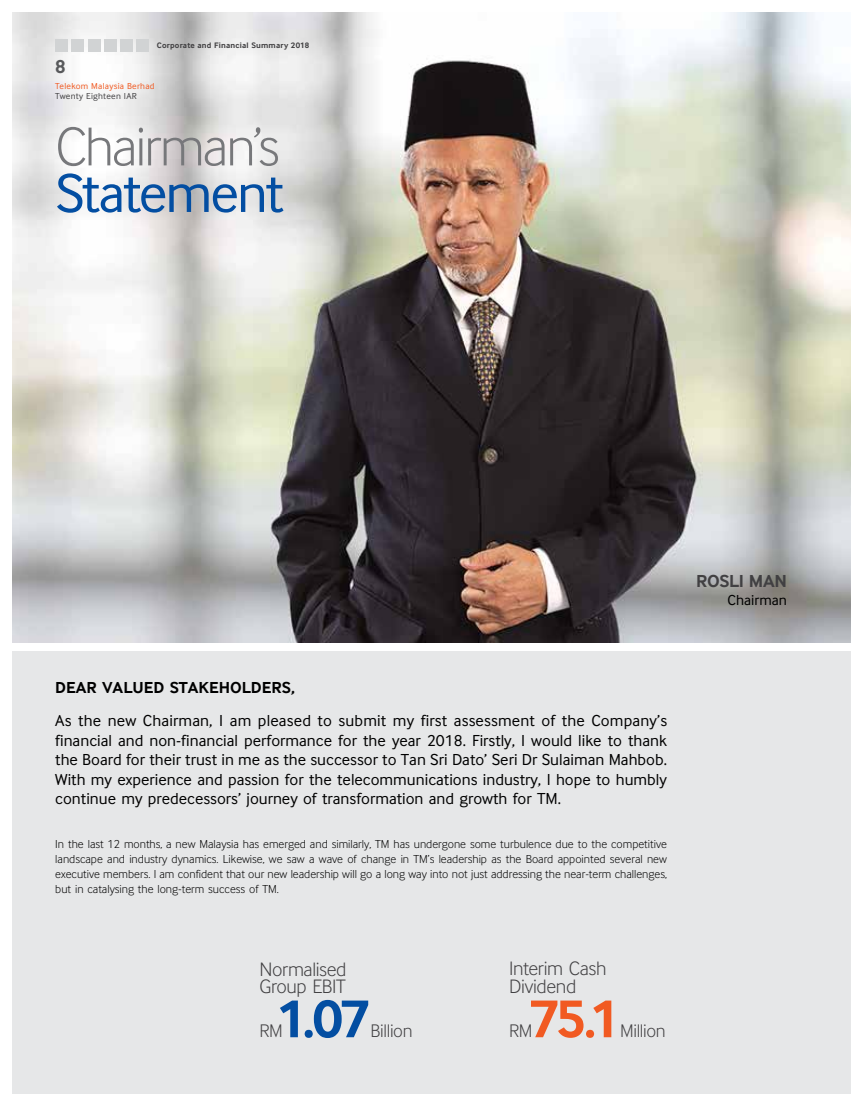
<style>
.page{position:relative;width:851px;height:1106px;background:#fff}
.page>*{position:absolute;margin:0;border:0;box-sizing:border-box;transform-origin:0 0}
.t1{font:300 56.55px "Inter Face";letter-spacing:-.035em;color:#77787b}
.t2{font:56.55px "Inter Face";letter-spacing:-.04em;color:#034ea2}
.t3{font:700 55.35px "Inter Face";color:#034ea2}
.t4{font:700 55.35px "Inter Face";color:#f15a22}
.t5{font:300 20.1px/17.5px "Inter Face";letter-spacing:-.02em;color:#414042}
.t6{font:700 19.5px "Inter Face";color:#58595b}
.t7{font:300 18.9px "Inter Face";letter-spacing:-.02em;color:#414042}
.t8{font:700 18px "Inter Face";letter-spacing:-.02em;color:#414042}
.t9{font:16.5px/19.5px "Inter Face";color:#000;text-align:justify}
.t10{font:700 16.5px "Inter Face";color:#000}
.t11{font:15px "Inter Face";color:#000}
.t12{font:300 12px/15px "Inter Face";color:#000;text-align:justify}
.t13{font:9px "Inter Face";letter-spacing:.03em;color:#f15a22}
.t14{font:9px "Inter Face";letter-spacing:.03em;color:#414042}
.t15{font:700 8.25px "Inter Face";letter-spacing:.025em;color:#414042}
</style>
<div class="page">
<img style="left:13px;top:13px;width:837px;height:629px">
<div style="left:13px;top:651px;width:837px;height:442px;background:#e6e7e8"></div>
<div style="left:71px;top:39px;width:13px;height:13px;background:#d1d3d4"></div>
<div style="left:88px;top:39px;width:12px;height:13px;background:#d1d3d4"></div>
<div style="left:104px;top:39px;width:13px;height:13px;background:#d1d3d4"></div>
<div style="left:120px;top:39px;width:13px;height:13px;background:#d1d3d4"></div>
<div style="left:136px;top:39px;width:13px;height:13px;background:#d1d3d4"></div>
<div style="left:55px;top:39px;width:13px;height:13px;background:#d1d3d4"></div>
<p class="t15" style="left:157px;top:41px;width:154px">Corporate and Financial Summary 2018</p>
<p class="t6" style="left:55px;top:55px;width:12px">8</p>
<p class="t13" style="left:55px;top:81px;width:101px">Telekom Malaysia Berhad</p>
<p class="t14" style="left:55px;top:91px;width:83px">Twenty Eighteen IAR</p>
<h1 class="t1" style="left:55px;top:115px;width:226px">Chairman’s</h1>
<h1 class="t2" style="left:55px;top:161px;width:230px">Statement</h1>
<p class="t8" style="left:696px;top:570px;width:92px">ROSLI MAN</p>
<p class="t11" style="left:727px;top:591px;width:61px">Chairman</p>
<p class="t10" style="left:55px;top:678px;width:241px">DEAR VALUED STAKEHOLDERS,</p>
<p class="t9" style="left:55px;top:710px;width:613px">As the new Chairman, I am pleased to submit my first assessment of the Company’s financial and non-financial performance for the year 2018. Firstly, I would like to thank the Board for their trust in me as the successor to Tan Sri Dato’ Seri Dr Sulaiman Mahbob.<br>With my experience and passion for the telecommunications industry, I hope to humbly continue my predecessors’ journey of transformation and growth for TM.</p>
<p class="t12" style="left:55px;top:836px;width:613px">In the last 12 months, a new Malaysia has emerged and similarly, TM has undergone some turbulence due to the competitive landscape and industry dynamics. Likewise, we saw a wave of change in TM’s leadership as the Board appointed several new executive members. I am confident that our new leadership will go a long way into not just addressing the near-term challenges, but in catalysing the long-term success of TM.</p>
<p class="t5" style="left:259px;top:960px;width:88px">Normalised<br>Group EBIT</p>
<p class="t5" style="left:509px;top:959px;width:99px">Interim Cash<br>Dividend</p>
<h2 class="t3" style="left:276px;top:986px;width:95px">1.07</h2>
<p class="t7" style="left:259px;top:1020px;width:25px">RM</p>
<p class="t7" style="left:370px;top:1020px;width:43px">Billion</p>
<h2 class="t4" style="left:529px;top:986px;width:92px">75.1</h2>
<p class="t7" style="left:509px;top:1020px;width:25px">RM</p>
<p class="t7" style="left:620px;top:1020px;width:47px">Million</p>
</div>
